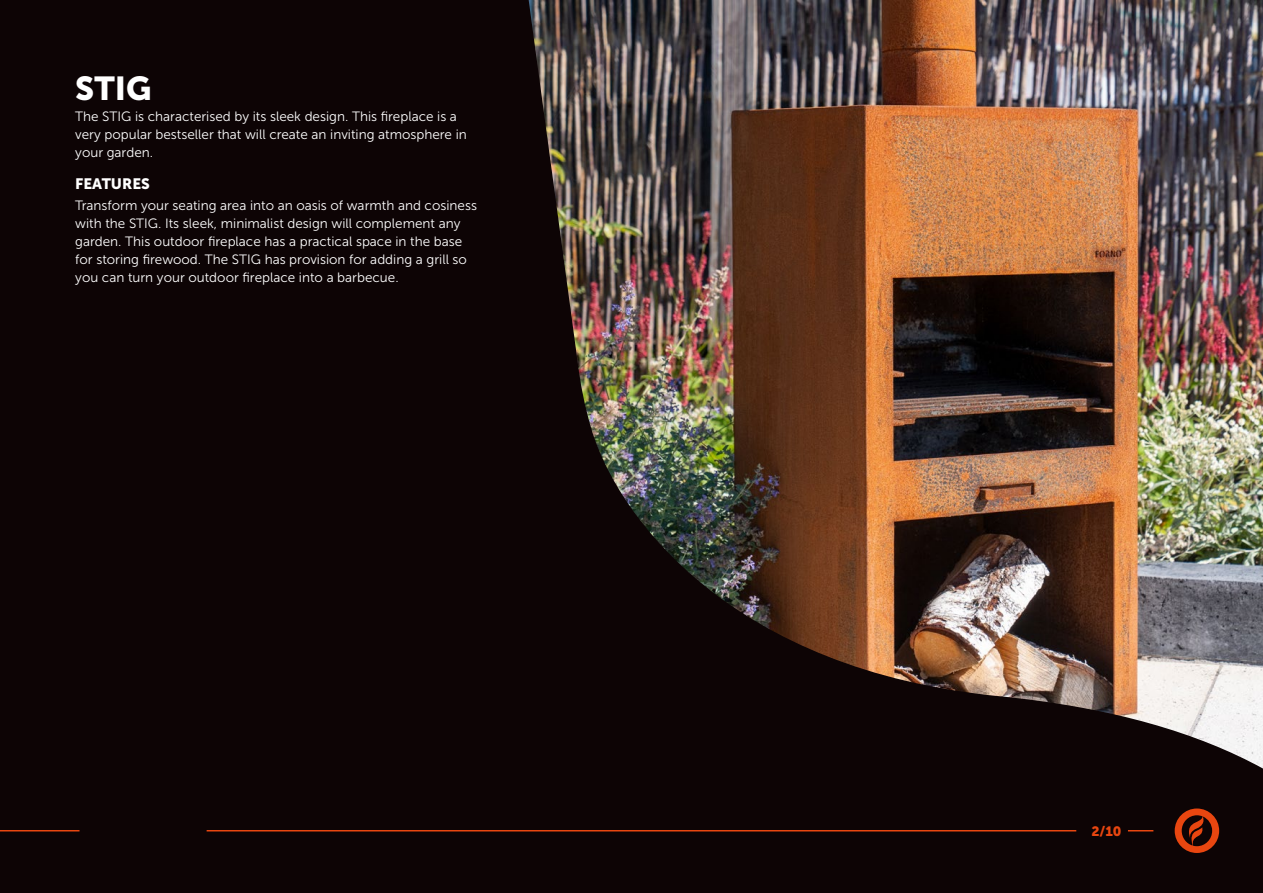
<style>
.page{position:relative;width:1263px;height:893px;background:#0d0405}
.page>*{position:absolute;margin:0;border:0;box-sizing:border-box;transform-origin:0 0}
.t1{font:33px "Museo Sans 900";color:#fff}
.t2{font:15px "Museo Sans 900";color:#fff}
.t3{font:13.5px/18px "Museo Sans 300";color:#fff}
.t4{font:13.5px "Museo Sans 900";color:#e84610}
</style>
<div class="page">
<svg style="left:1128px;top:830px;width:25px;height:1px"></svg>
<hr style="left:0;top:830px;width:80px;height:1px;background:#e84610">
<hr style="left:207px;top:830px;width:869px;height:1px;background:#e84610">
<svg style="left:1175px;top:808px;width:44px;height:45px"></svg>
<img style="left:529px;top:0;width:734px;height:768px">
<h1 class="t1" style="left:75px;top:70px;width:78px">STIG</h1>
<p class="t3" style="left:75px;top:107px;width:393px">The STIG is characterised by its sleek design. This fireplace is a very popular bestseller that will create an inviting atmosphere in your garden.</p>
<p class="t2" style="left:75px;top:176px;width:76px">FEATURES</p>
<p class="t3" style="left:75px;top:196px;width:403px">Transform your seating area into an oasis of warmth and cosiness with the STIG. Its sleek, minimalist design will complement any garden. This outdoor fireplace has a practical space in the base for storing firewood. The STIG has provision for adding a grill so you can turn your outdoor fireplace into a barbecue.</p>
<p class="t4" style="left:1091px;top:823px;width:32px">2/10</p>
</div>
